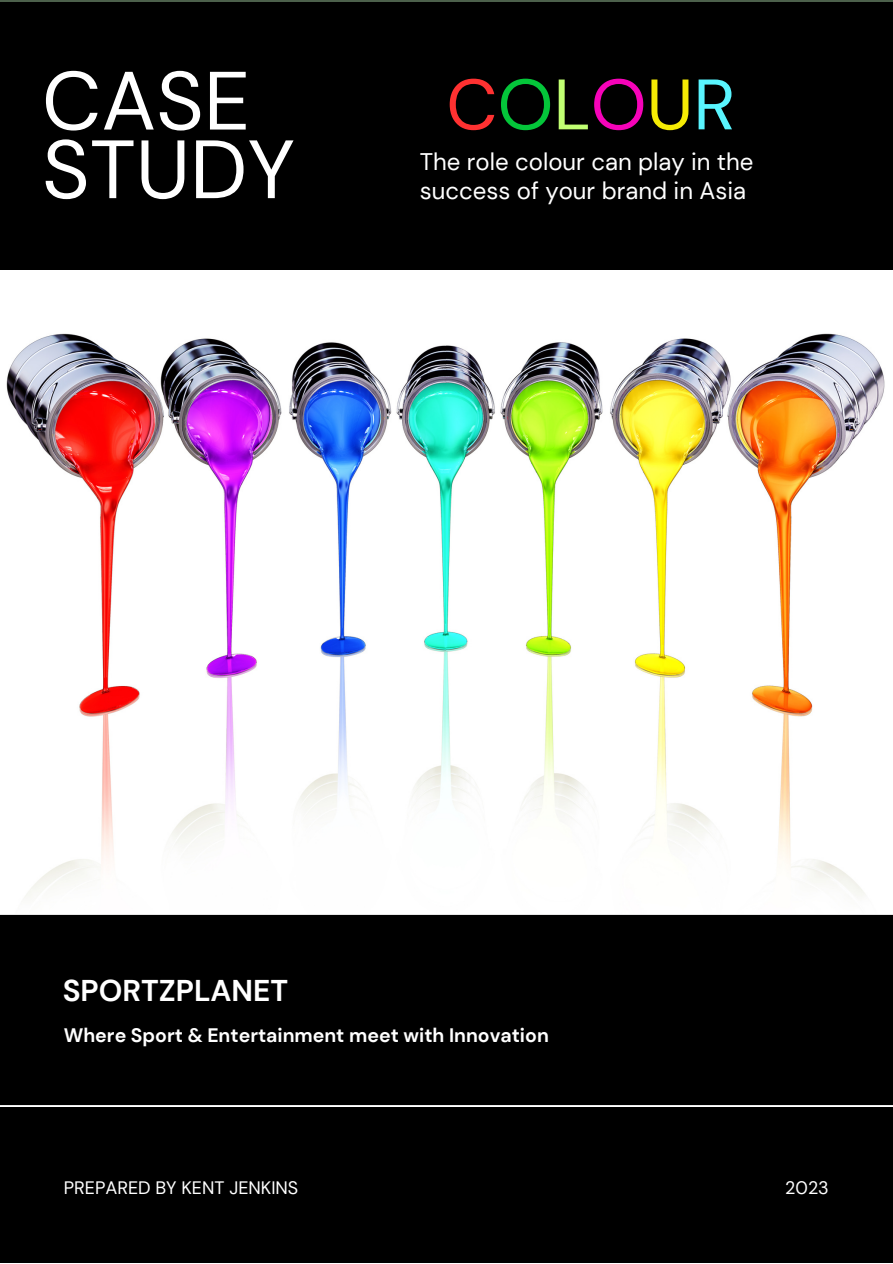
<style>
.page{position:relative;width:893px;height:1264px;background:#fff}
.page>*{position:absolute;margin:0;border:0;box-sizing:border-box;transform-origin:0 0}
.t1{font:82.35px "DM Sans";color:#fff}
.t2{font:71.1px "DM Sans";color:#ff3131}
.t3{font:700 30px "DM Sans";color:#fff}
.t4{font:24px/29.2px "DM Sans";color:#fff}
.t5{font:700 19.5px "DM Sans";color:#fff}
.t6{font:18px "DM Sans";color:#fff}
.s1{color:#04c63a}
.s2{color:#c1ff72}
.s3{color:#f603b9}
.s4{color:#f6ec04}
.s5{color:#59f5ff}
</style>
<div class="page">
<div style="left:0;top:1107px;width:892px;height:155px;background:#000"></div>
<div style="left:0;top:914px;width:892px;height:192px;background:#000"></div>
<div style="left:0;top:2px;width:892px;height:268px;background:#000"></div>
<img style="left:6px;top:333px;width:879px;height:565px">
<p class="t1" style="left:42px;top:48px;width:210px">CASE</p>
<p class="t1" style="left:42px;top:116px;width:254px">STUDY</p>
<p class="t2" style="left:446px;top:59px;width:291px">C<span class="s1">O</span><span class="s2">L</span><span class="s3">O</span><span class="s4">U</span><span class="s5">R</span></p>
<p class="t4" style="left:420px;top:147px;width:335px">The role colour can play in the success of your brand in Asia</p>
<p class="t3" style="left:63px;top:970px;width:227px">SPORTZPLANET</p>
<p class="t5" style="left:64px;top:1022px;width:486px">Where Sport &amp; Entertainment meet with Innovation</p>
<p class="t6" style="left:64px;top:1175px;width:236px">PREPARED BY KENT JENKINS</p>
<p class="t6" style="left:785px;top:1175px;width:45px">2023</p>
</div>
